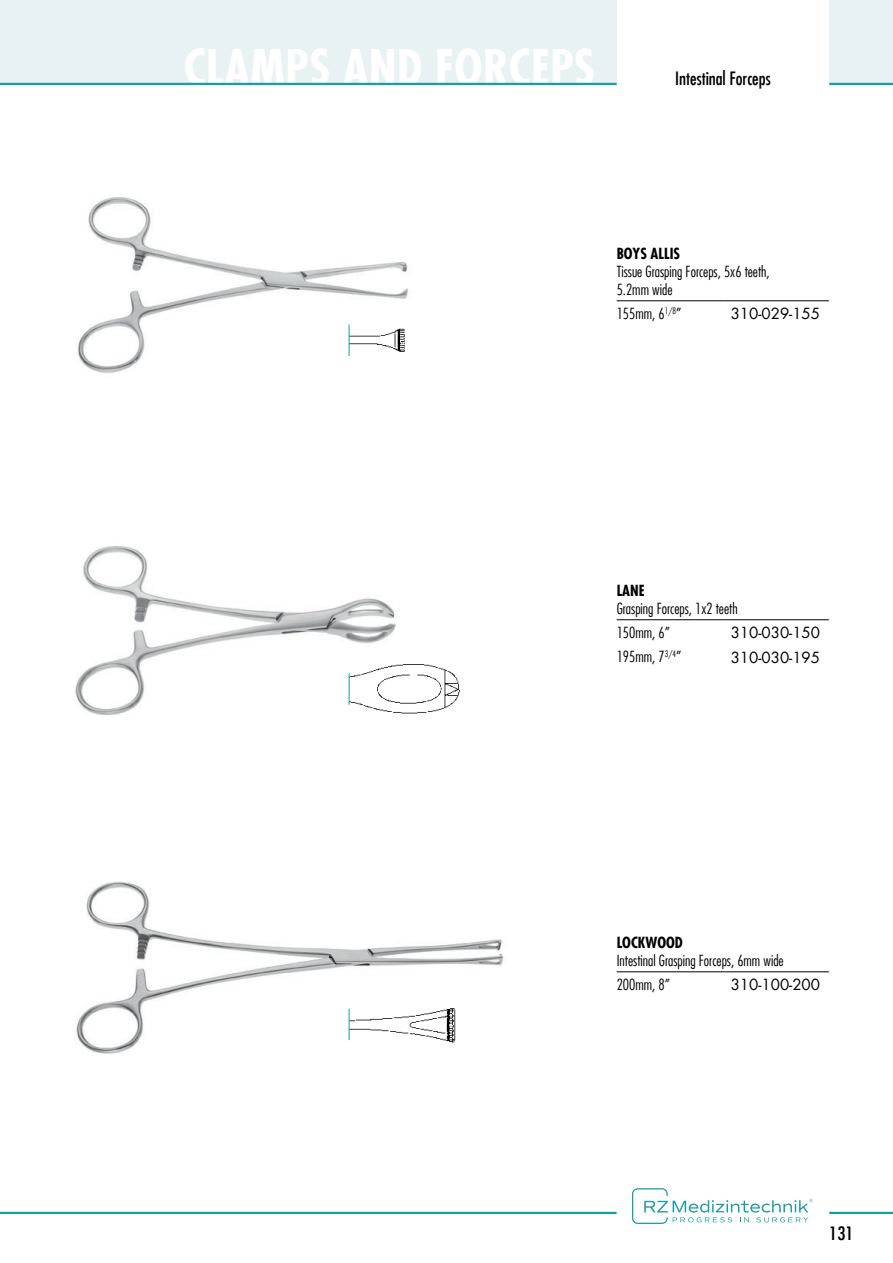
<style>
.page{position:relative;width:893px;height:1263px;background:#fff}
.page>*{position:absolute;margin:0;border:0;box-sizing:border-box;transform-origin:0 0}
.t1{font:700 condensed 48px "Futura LT";letter-spacing:.01em;color:#fff}
.t2{font:condensed 18px "Futura LT";color:#000001}
.t3{font:condensed 18px "Futura LT";color:#000001;scale:1.1 1}
.t4{font:300 condensed 15px/24px "Futura LT";color:#000001}
.t5{font:15px "Futura LT";color:#000001}
.t6{font:700 condensed 15px "Futura LT";color:#000001}
</style>
<div class="page">
<div style="left:0;top:0;width:617px;height:85px;background:#e9f2f3"></div>
<div style="left:829px;top:0;width:64px;height:85px;background:#e9f2f3"></div>
<hr style="left:829px;top:83px;width:64px;height:2px;background:#1c9ca3">
<hr style="left:0;top:83px;width:617px;height:2px;background:#1c9ca3">
<hr style="left:0;top:1212px;width:617px;height:2px;background:#1c9ca3">
<hr style="left:829px;top:1212px;width:64px;height:2px;background:#1c9ca3">
<svg style="left:632px;top:1188px;width:180px;height:36px"></svg>
<img style="left:76px;top:197px;width:333px;height:176px">
<hr style="left:617px;top:300px;width:108px;height:1px;background:#000001">
<hr style="left:725px;top:300px;width:104px;height:1px;background:#000001">
<img style="left:75px;top:545px;width:321px;height:171px">
<hr style="left:617px;top:619px;width:108px;height:1px;background:#000001">
<hr style="left:725px;top:619px;width:104px;height:1px;background:#000001">
<img style="left:76px;top:881px;width:428px;height:173px">
<hr style="left:617px;top:971px;width:108px;height:1px;background:#000001">
<hr style="left:725px;top:971px;width:104px;height:1px;background:#000001">
<img style="left:349px;top:326px;width:60px;height:32px">
<img style="left:349px;top:661px;width:111px;height:53px">
<img style="left:349px;top:997px;width:112px;height:52px">
<hr style="left:349px;top:325px;width:1px;height:31px;background:#1c9ca3">
<hr style="left:349px;top:673px;width:1px;height:32px;background:#1c9ca3">
<hr style="left:349px;top:1009px;width:1px;height:31px;background:#1c9ca3">
<h1 class="t1" style="left:184px;top:37px;width:413px">CLAMPS AND FORCEPS</h1>
<p class="t2" style="left:675px;top:68px;width:97px">Intestinal Forceps</p>
<p class="t6" style="left:617px;top:244px;width:65px">BOYS ALLIS</p>
<p class="t4" style="left:617px;top:262px;width:154px;line-height:18px">Tissue Grasping Forceps, 5x6 teeth,<br>5.2mm wide</p>
<p class="t4" style="left:617px;top:301px;width:66px">155mm, 6<sup>1/8</sup>”</p>
<p class="t5" style="left:731px;top:304px;width:91px">310-029-155</p>
<p class="t6" style="left:617px;top:581px;width:29px">LANE</p>
<p class="t4" style="left:617px;top:596px;width:123px">Grasping Forceps, 1x2 teeth<br>150mm, 6”</p>
<p class="t5" style="left:731px;top:623px;width:91px">310-030-150</p>
<p class="t4" style="left:617px;top:645px;width:66px">195mm, 7<sup>3/4</sup>”</p>
<p class="t5" style="left:731px;top:647px;width:91px">310-030-195</p>
<p class="t6" style="left:617px;top:933px;width:68px">LOCKWOOD</p>
<p class="t4" style="left:617px;top:948px;width:168px">Intestinal Grasping Forceps, 6mm wide<br>200mm, 8”</p>
<p class="t5" style="left:731px;top:975px;width:91px">310-100-200</p>
<p class="t3" style="left:829px;top:1222px;width:24px">131</p>
</div>
